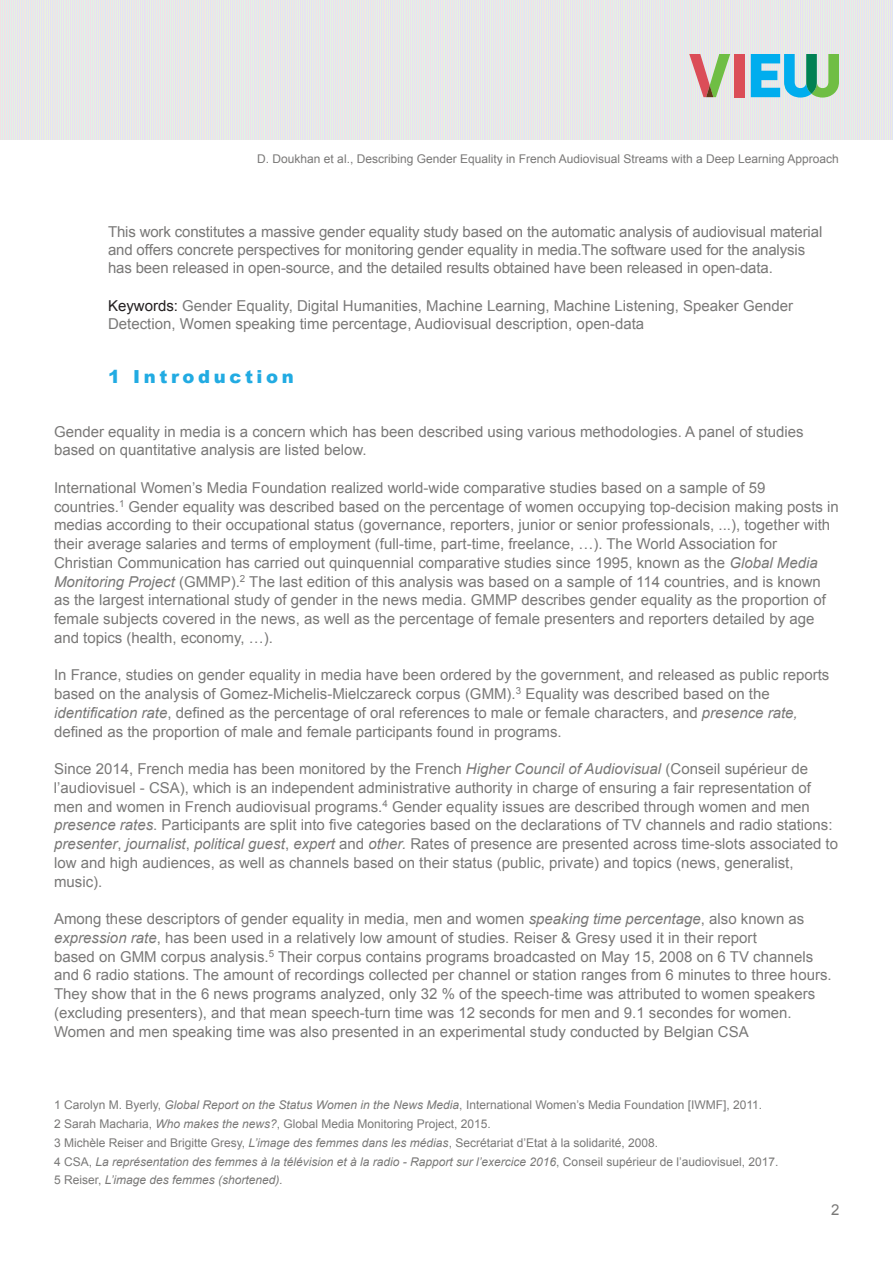
<style>
.page{position:relative;width:893px;height:1263px;background:#fff}
.page>*{position:absolute;margin:0;border:0;box-sizing:border-box;transform-origin:0 0}
.t1{font:900 18px "Arial";letter-spacing:.2em;color:#22abe2}
.t2{font:15px/18.8px "Arial";color:#797877}
.t3{font:12px/18.8px "Arial";color:#797877}
.s1{color:#231f20}
.s2{font-style:italic}
</style>
<div class="page">
<img style="left:0;top:0;width:893px;height:140px">
<div style="left:734px;top:54px;width:10px;height:43px;background:#db4d58"></div>
<svg style="left:751px;top:54px;width:88px;height:44px;background:#64c0c4"></svg>
<svg style="left:689px;top:54px;width:41px;height:43px;background:#c6b69c"></svg>
<p class="t3" style="left:257px;top:149px;width:583px">D. Doukhan et al., Describing Gender Equality in French Audiovisual Streams with a Deep Learning Approach</p>
<p class="t2" style="left:108px;top:223px;width:716px;line-height:18px">This work constitutes a massive gender equality study based on the automatic analysis of audiovisual material and offers concrete perspectives for monitoring gender equality in media.The software used for the analysis has been released in open-source, and the detailed results obtained have been released in open-data.</p>
<p class="t2" style="left:108px;top:297px;width:687px;line-height:18px"><span class="s1">Keywords:</span> Gender Equality, Digital Humanities, Machine Learning, Machine Listening, Speaker Gender<br>Detection, Women speaking time percentage, Audiovisual description, open-data</p>
<p class="t1" style="left:108px;top:363px;width:187px">1 Introduction</p>
<p class="t2" style="left:54px;top:422px;width:751px">Gender equality in media is a concern which has been described using various methodologies. A panel of studies based on quantitative analysis are listed below.</p>
<p class="t2" style="left:54px;top:478px;width:786px">International Women’s Media Foundation realized world-wide comparative studies based on a sample of 59 countries.<sup>1</sup> Gender equality was described based on the percentage of women occupying top-decision making posts in medias according to their occupational status (governance, reporters, junior or senior professionals, ...), together with their average salaries and terms of employment (full-time, part-time, freelance, …). The World Association for Christian Communication has carried out quinquennial comparative studies since 1995, known as the <span class="s2">Global Media Monitoring Project</span> (GMMP).<sup>2</sup> The last edition of this analysis was based on a sample of 114 countries, and is known as the largest international study of gender in the news media. GMMP describes gender equality as the proportion of female subjects covered in the news, as well as the percentage of female presenters and reporters detailed by age and topics (health, economy, …).</p>
<p class="t2" style="left:54px;top:666px;width:777px">In France, studies on gender equality in media have been ordered by the government, and released as public reports based on the analysis of Gomez-Michelis-Mielczareck corpus (GMM).<sup>3</sup> Equality was described based on the <span class="s2">identification rate</span>, defined as the percentage of oral references to male or female characters, and <span class="s2">presence rate, </span>defined as the proportion of male and female participants found in programs.</p>
<p class="t2" style="left:54px;top:760px;width:786px">Since 2014, French media has been monitored by the French <span class="s2">Higher Council of Audiovisual</span> (Conseil supérieur de l’audiovisuel - CSA), which is an independent administrative authority in charge of ensuring a fair representation of men and women in French audiovisual programs.<sup>4</sup> Gender equality issues are described through women and men <span class="s2">presence rates</span>. Participants are split into five categories based on the declarations of TV channels and radio stations: <span class="s2">presenter</span>, <span class="s2">journalist</span>, <span class="s2">political guest</span>, <span class="s2">expert</span> and <span class="s2">other.</span> Rates of presence are presented across time-slots associated to low and high audiences, as well as channels based on their status (public, private) and topics (news, generalist, music).</p>
<p class="t2" style="left:54px;top:910px;width:779px">Among these descriptors of gender equality in media, men and women <span class="s2">speaking time percentage</span>, also known as <span class="s2">expression rate</span>, has been used in a relatively low amount of studies. Reiser &amp; Gresy used it in their report<br>based on GMM corpus analysis.<sup>5</sup> Their corpus contains programs broadcasted on May 15, 2008 on 6 TV channels and 6 radio stations. The amount of recordings collected per channel or station ranges from 6 minutes to three hours.<br>They show that in the 6 news programs analyzed, only 32 % of the speech-time was attributed to women speakers (excluding presenters), and that mean speech-turn time was 12 seconds for men and 9.1 secondes for women.<br>Women and men speaking time was also presented in an experimental study conducted by Belgian CSA</p>
<p class="t3" style="left:54px;top:1096px;width:726px">1 Carolyn M. Byerly, <span class="s2">Global Report on the Status Women in the News Media</span>, International Women’s Media Foundation [IWMF], 2011.<br>2 Sarah Macharia, <span class="s2">Who makes the news?</span>, Global Media Monitoring Project, 2015.<br>3 Michèle Reiser and Brigitte Gresy, <span class="s2">L’image des femmes dans les médias</span>, Secrétariat d’Etat à la solidarité, 2008.<br>4 CSA, <span class="s2">La représentation des femmes à la télévision et à la radio - Rapport sur l’exercice 2016</span>, Conseil supérieur de l’audiovisuel, 2017.<br>5 Reiser, <span class="s2">L’image des femmes (shortened).</span></p>
<p class="t2" style="left:831px;top:1201px;width:10px">2</p>
</div>
